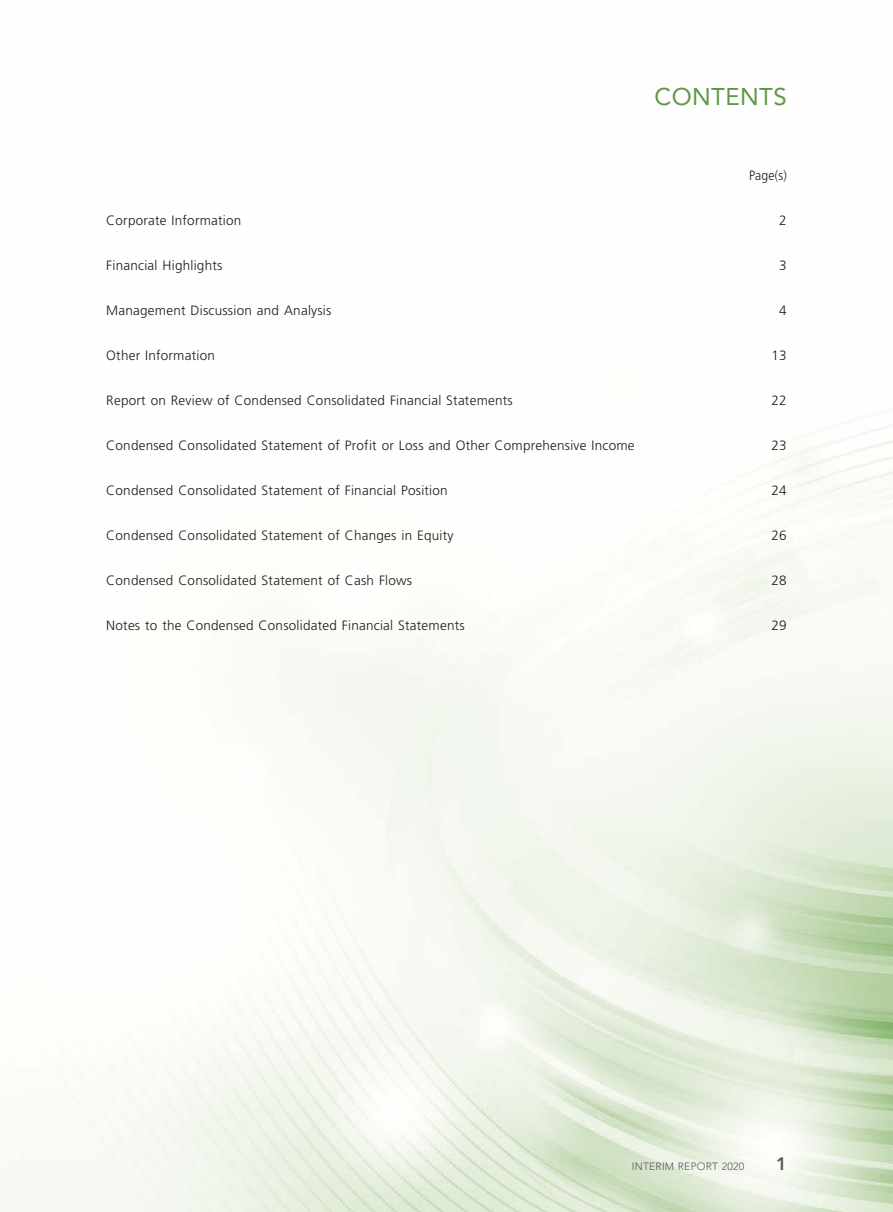
<style>
.page{position:relative;width:893px;height:1212px;background:#fff}
.page>*{position:absolute;margin:0;border:0;box-sizing:border-box;transform-origin:0 0}
.t1{font:24px "Avenir LT Std";letter-spacing:.015em;color:#5f9843}
.t2{font:800 18px "Avenir LT Std";color:#575756}
.t3{font:300 13.5px "Frutiger LT Std";letter-spacing:.015em;color:#1c1c1b}
.t4{font:300 13.5px "Frutiger LT Std";letter-spacing:.015em;color:#1c1c1b;scale:.9 1}
.t5{font:300 10.5px "Avenir LT Std";letter-spacing:.015em;color:#575756}
</style>
<div class="page">
<img style="left:0;top:410px;width:893px;height:802px">
<h1 class="t1" style="left:654px;top:83px;width:134px">CONTENTS</h1>
<p class="t4" style="left:749px;top:168px;width:43px">Page(s)</p>
<p class="t3" style="left:106px;top:213px;width:137px">Corporate Information</p>
<p class="t3" style="left:779px;top:213px;width:9px">2</p>
<p class="t3" style="left:106px;top:258px;width:118px">Financial Highlights</p>
<p class="t3" style="left:779px;top:258px;width:9px">3</p>
<p class="t3" style="left:106px;top:303px;width:227px">Management Discussion and Analysis</p>
<p class="t3" style="left:779px;top:303px;width:9px">4</p>
<p class="t3" style="left:106px;top:348px;width:110px">Other Information</p>
<p class="t3" style="left:771px;top:348px;width:17px">13</p>
<p class="t3" style="left:106px;top:393px;width:408px">Report on Review of Condensed Consolidated Financial Statements</p>
<p class="t3" style="left:771px;top:393px;width:17px">22</p>
<p class="t3" style="left:106px;top:438px;width:530px">Condensed Consolidated Statement of Profit or Loss and Other Comprehensive Income</p>
<p class="t3" style="left:771px;top:438px;width:17px">23</p>
<p class="t3" style="left:106px;top:483px;width:343px">Condensed Consolidated Statement of Financial Position</p>
<p class="t3" style="left:771px;top:483px;width:17px">24</p>
<p class="t3" style="left:106px;top:528px;width:349px">Condensed Consolidated Statement of Changes in Equity</p>
<p class="t3" style="left:771px;top:528px;width:17px">26</p>
<p class="t3" style="left:106px;top:573px;width:307px">Condensed Consolidated Statement of Cash Flows</p>
<p class="t3" style="left:771px;top:573px;width:17px">28</p>
<p class="t3" style="left:106px;top:618px;width:360px">Notes to the Condensed Consolidated Financial Statements</p>
<p class="t3" style="left:771px;top:618px;width:17px">29</p>
<p class="t5" style="left:632px;top:1160px;width:114px">INTERIM REPORT 2020</p>
<h2 class="t2" style="left:776px;top:1153px;width:12px">1</h2>
</div>
